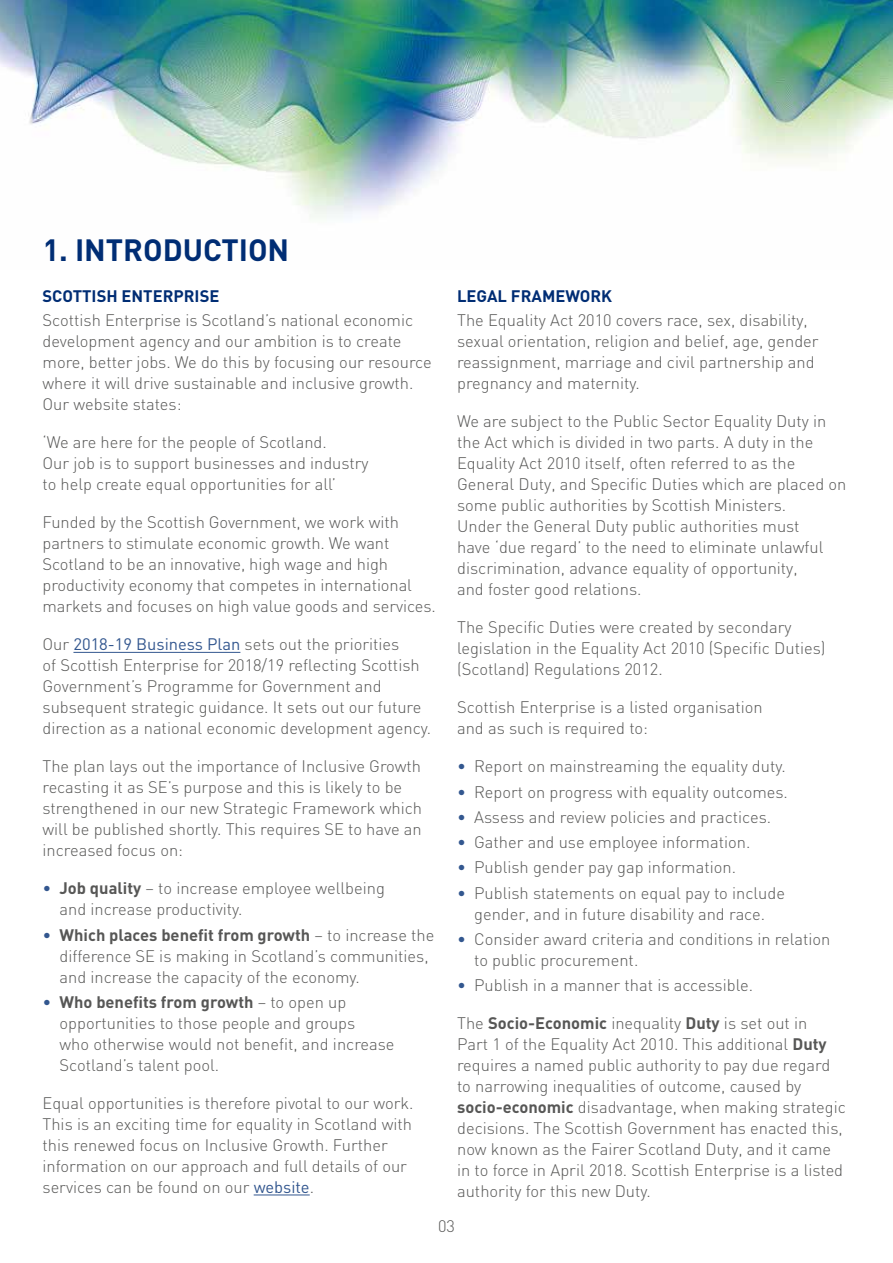
<style>
.page{position:relative;width:893px;height:1263px;background:#fff}
.page>*{position:absolute;margin:0;border:0;box-sizing:border-box;transform-origin:0 0}
.t1{font:700 30.45px "DIN";color:#002d74}
.t2{font:300 16.5px/21px "DIN";color:#575756}
.t3{font:700 16.5px "DIN";color:#002d74}
.s1{font-weight:400;color:#33578f}
.s2{color:#33578f}
.s3{font-weight:700}
</style>
<div class="page">
<img style="left:0;top:0;width:893px;height:218px">
<hr style="left:73px;top:652px;width:167px;height:1px;background:#33578f">
<hr style="left:254px;top:1194px;width:56px;height:1px;background:#33578f">
<h1 class="t1" style="left:43px;top:230px;width:248px">1. INTRODUCTION</h1>
<p class="t3" style="left:43px;top:285px;width:178px">SCOTTISH ENTERPRISE</p>
<p class="t2" style="left:43px;top:309px;width:391px">Scottish Enterprise is Scotland’s national economic development agency and our ambition is to create more, better jobs. We do this by focusing our resource where it will drive sustainable and inclusive growth.<br>Our website states:</p>
<p class="t2" style="left:43px;top:431px;width:328px">‘We are here for the people of Scotland.<br>Our job is to support businesses and industry to help create equal opportunities for all’</p>
<p class="t2" style="left:43px;top:511px;width:395px">Funded by the Scottish Government, we work with partners to stimulate economic growth. We want Scotland to be an innovative, high wage and high productivity economy that competes in international markets and focuses on high value goods and services.</p>
<p class="t2" style="left:43px;top:633px;width:390px">Our <span class="s1">2018-19 Business Plan</span> sets out the priorities<br>of Scottish Enterprise for 2018/19 reflecting Scottish Government’s Programme for Government and subsequent strategic guidance. It sets out our future direction as a national economic development agency.</p>
<p class="t2" style="left:43px;top:756px;width:381px">The plan lays out the importance of Inclusive Growth recasting it as SE’s purpose and this is likely to be strengthened in our new Strategic Framework which will be published shortly. This requires SE to have an increased focus on:</p>
<p class="t2" style="left:60px;top:878px;width:327px;text-indent:-17px"><span class="s2">•</span> <span class="s3">Job quality</span> – to increase employee wellbeing and increase productivity.</p>
<p class="t2" style="left:60px;top:924px;width:376px;text-indent:-17px"><span class="s2">•</span> <span class="s3">Which places benefit from growth</span> – to increase the difference SE is making in Scotland’s communities, and increase the capacity of the economy.</p>
<p class="t2" style="left:60px;top:991px;width:337px;text-indent:-17px"><span class="s2">•</span> <span class="s3">Who benefits from growth</span> – to open up opportunities to those people and groups<br>who otherwise would not benefit, and increase Scotland’s talent pool.</p>
<p class="t2" style="left:43px;top:1092px;width:372px">Equal opportunities is therefore pivotal to our work.<br>This is an exciting time for equality in Scotland with this renewed focus on Inclusive Growth. Further information on our approach and full details of our services can be found on our <span class="s1">website</span>.</p>
<p class="t3" style="left:457px;top:285px;width:157px">LEGAL FRAMEWORK</p>
<p class="t2" style="left:457px;top:310px;width:363px">The Equality Act 2010 covers race, sex, disability, sexual orientation, religion and belief, age, gender reassignment, marriage and civil partnership and pregnancy and maternity.</p>
<p class="t2" style="left:457px;top:411px;width:391px">We are subject to the Public Sector Equality Duty in the Act which is divided in two parts. A duty in the Equality Act 2010 itself, often referred to as the General Duty, and Specific Duties which are placed on some public authorities by Scottish Ministers.<br>Under the General Duty public authorities must<br>have ‘due regard’ to the need to eliminate unlawful discrimination, advance equality of opportunity,<br>and foster good relations.</p>
<p class="t2" style="left:457px;top:617px;width:370px">The Specific Duties were created by secondary legislation in the Equality Act 2010 (Specific Duties) (Scotland) Regulations 2012.</p>
<p class="t2" style="left:457px;top:697px;width:307px">Scottish Enterprise is a listed organisation and as such is required to:</p>
<p class="t2" style="left:457px;top:756px;width:330px"><span class="s2">•</span> Report on mainstreaming the equality duty.</p>
<p class="t2" style="left:457px;top:781px;width:332px"><span class="s2">•</span> Report on progress with equality outcomes.</p>
<p class="t2" style="left:457px;top:806px;width:316px"><span class="s2">•</span> Assess and review policies and practices.</p>
<p class="t2" style="left:457px;top:831px;width:295px"><span class="s2">•</span> Gather and use employee information.</p>
<p class="t2" style="left:457px;top:857px;width:280px"><span class="s2">•</span> Publish gender pay gap information.</p>
<p class="t2" style="left:457px;top:882px;width:329px;text-align:center"><span class="s2">•</span> Publish statements on equal pay to include gender, and in future disability and race.</p>
<p class="t2" style="left:474px;top:928px;width:358px;text-indent:-17px"><span class="s2">•</span> Consider award criteria and conditions in relation to public procurement.</p>
<p class="t2" style="left:457px;top:974px;width:297px"><span class="s2">•</span> Publish in a manner that is accessible.</p>
<p class="t2" style="left:457px;top:1012px;width:390px">The <span class="s3">Socio-Economic</span> inequality <span class="s3">Duty</span> is set out in<br>Part 1 of the Equality Act 2010. This additional <span class="s3">Duty </span>requires a named public authority to pay due regard to narrowing inequalities of outcome, caused by <span class="s3">socio-economic</span> disadvantage, when making strategic decisions. The Scottish Government has enacted this, now known as the Fairer Scotland Duty, and it came in to force in April 2018. Scottish Enterprise is a listed authority for this new Duty.</p>
<p class="t2" style="left:438px;top:1215px;width:18px">03</p>
</div>
